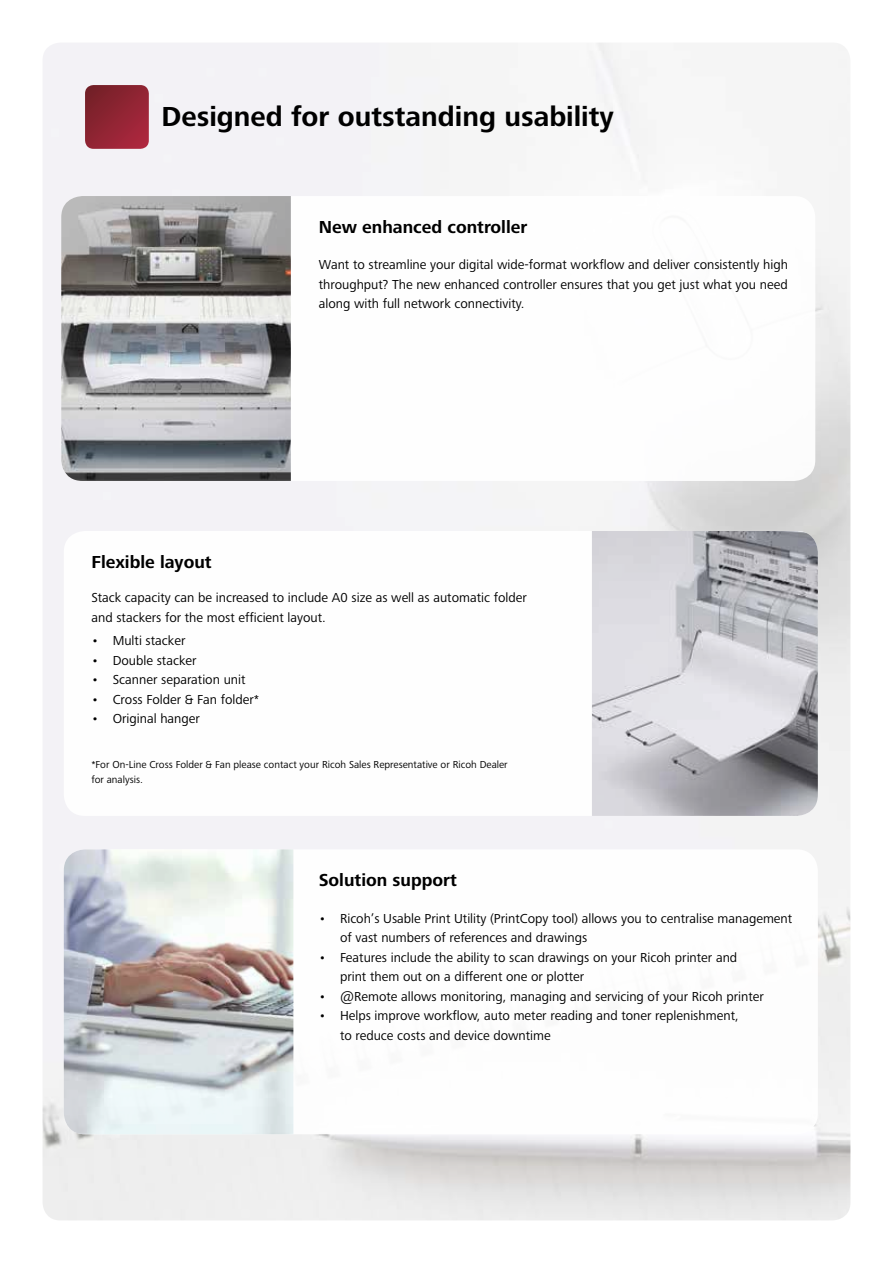
<style>
.page{position:relative;width:893px;height:1263px;background:#fff}
.page>*{position:absolute;margin:0;border:0;box-sizing:border-box;transform-origin:0 0}
.t1{font:700 28.5px "Frutiger Next LTW1 G";color:#000}
.t2{font:700 18px "Frutiger Next LTW1 G";color:#000}
.t3{font:13.5px/19.5px "Frutiger Next LTW1 G";color:#000}
.t4{font:10.5px/15px "Frutiger Next LTW1 G";color:#000}
</style>
<div class="page">
<img style="left:592px;top:531px;width:226px;height:285px">
<img style="left:61px;top:196px;width:230px;height:285px">
<img style="left:64px;top:849px;width:229px;height:285px">
<svg style="left:85px;top:85px;width:64px;height:64px"></svg>
<h1 class="t1" style="left:162px;top:101px;width:454px">Designed for outstanding usability</h1>
<h2 class="t2" style="left:319px;top:217px;width:210px">New enhanced controller</h2>
<p class="t3" style="left:319px;top:255px;width:471px;text-align:justify">Want to streamline your digital wide-format workflow and deliver consistently high throughput? The new enhanced controller ensures that you get just what you need along with full network connectivity.</p>
<h2 class="t2" style="left:91px;top:552px;width:122px">Flexible layout</h2>
<p class="t3" style="left:91px;top:588px;width:437px">Stack capacity can be increased to include A0 size as well as automatic folder and stackers for the most efficient layout.</p>
<p class="t3" style="left:91px;top:631px;width:96px">• Multi stacker</p>
<p class="t3" style="left:91px;top:651px;width:107px">• Double stacker</p>
<p class="t3" style="left:91px;top:670px;width:156px">• Scanner separation unit</p>
<p class="t3" style="left:91px;top:690px;width:169px">• Cross Folder &amp; Fan folder*</p>
<p class="t3" style="left:91px;top:709px;width:110px">• Original hanger</p>
<p class="t4" style="left:91px;top:758px;width:418px">*For On-Line Cross Folder &amp; Fan please contact your Ricoh Sales Representative or Ricoh Dealer for analysis.</p>
<h2 class="t2" style="left:319px;top:870px;width:140px">Solution support</h2>
<p class="t3" style="left:340px;top:909px;width:454px;text-indent:-21px">• Ricoh’s Usable Print Utility (PrintCopy tool) allows you to centralise management of vast numbers of references and drawings</p>
<p class="t3" style="left:340px;top:948px;width:399px;text-indent:-21px">• Features include the ability to scan drawings on your Ricoh printer and print them out on a different one or plotter</p>
<p class="t3" style="left:319px;top:987px;width:447px">• @Remote allows monitoring, managing and servicing of your Ricoh printer</p>
<p class="t3" style="left:340px;top:1006px;width:400px;text-indent:-21px">• Helps improve workflow, auto meter reading and toner replenishment, to reduce costs and device downtime</p>
</div>
